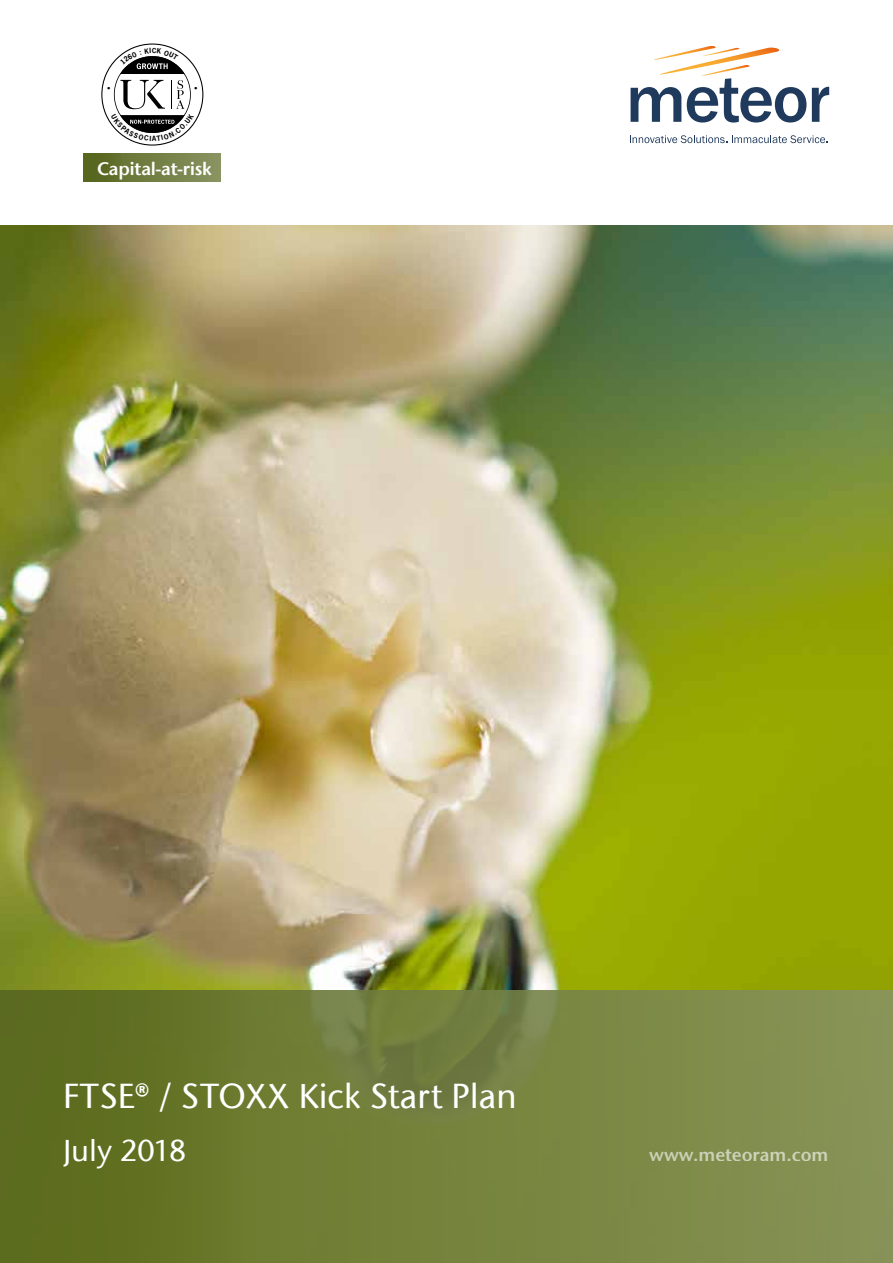
<style>
.page{position:relative;width:893px;height:1263px;background:#fff}
.page>*{position:absolute;margin:0;border:0;box-sizing:border-box;transform-origin:0 0}
.t1{font:500 34.5px "ITC Stone Sans Com";color:#fff}
.t2{font:500 30px "ITC Stone Sans Com";color:#fff}
.t3{font:18px "ITC Stone Sans Com Semi";letter-spacing:-.01em;color:#fff}
</style>
<div class="page">
<img style="left:0;top:225px;width:892px;height:766px">
<div style="left:0;top:991px;width:893px;height:272px;background:linear-gradient(to right,#5c6c1d,#8a9559)"></div>
<div style="left:84px;top:153px;width:137px;height:28px;background:linear-gradient(to right,#55651d,#8a9564)"></div>
<svg style="left:631px;top:46px;width:175px;height:77px"></svg>
<svg style="left:812px;top:87px;width:17px;height:35px"></svg>
<svg style="left:630px;top:135px;width:198px;height:8px"></svg>
<svg style="left:101px;top:44px;width:102px;height:102px"></svg>
<p class="t3" style="left:97px;top:158px;width:116px">Capital-at-risk</p>
<h1 class="t1" style="left:63px;top:1075px;width:455px">FTSE® / STOXX Kick Start Plan</h1>
<h2 class="t2" style="left:63px;top:1132px;width:125px">July 2018</h2>
<p class="t3" style="left:649px;top:1143px;width:181px">www.meteoram.com</p>
</div>
